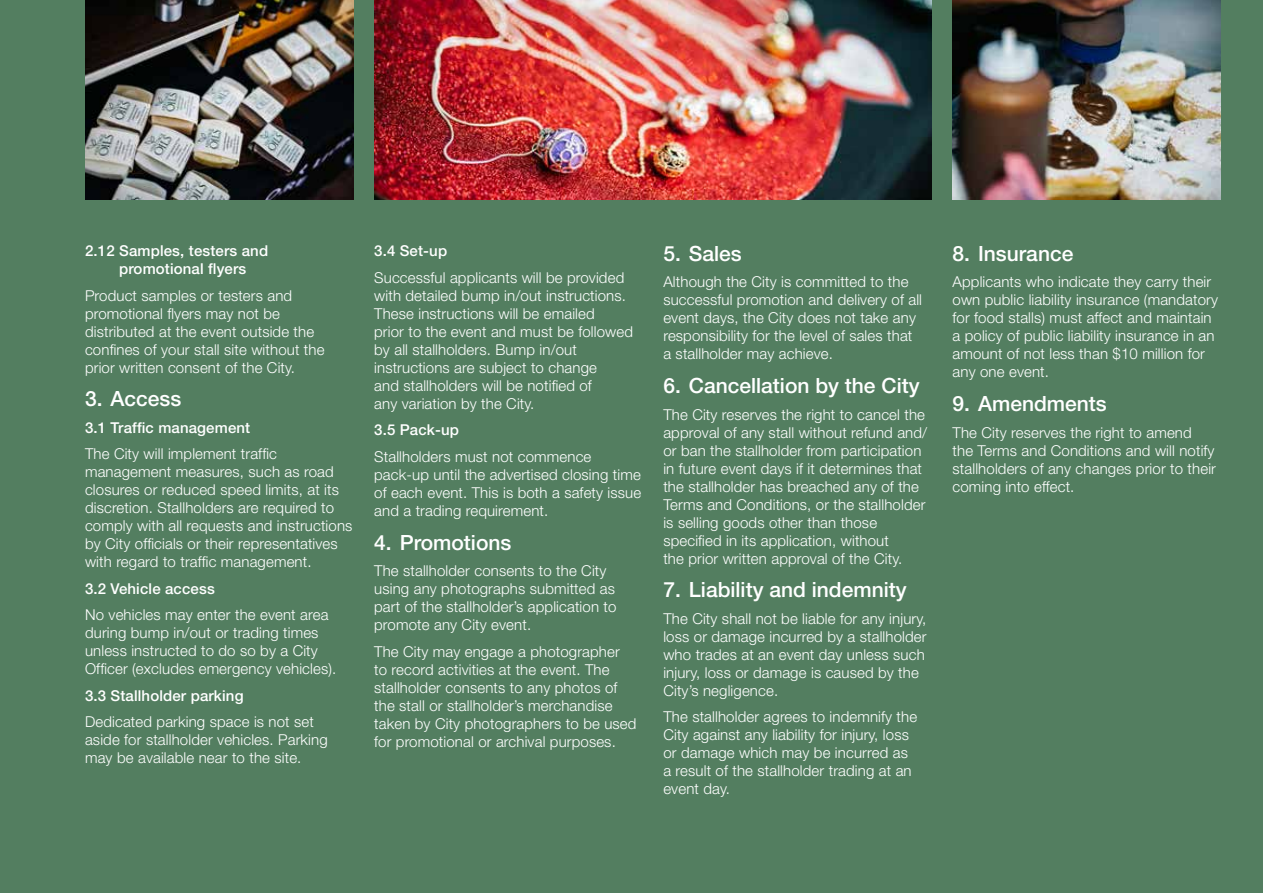
<style>
.page{position:relative;width:1263px;height:893px;background:#537e60}
.page>*{position:absolute;margin:0;border:0;box-sizing:border-box;transform-origin:0 0}
.t1{font:500 21px "Helvetica Neue";color:#fff}
.t2{font:300 15px/18px "Helvetica Neue";letter-spacing:.01em;color:#fff}
.t3{font:500 15px/18px "Helvetica Neue";letter-spacing:.01em;color:#fff}
</style>
<div class="page">
<img style="left:85px;top:0;width:268px;height:200px">
<img style="left:374px;top:0;width:557px;height:200px">
<img style="left:953px;top:0;width:267px;height:200px">
<p class="t3" style="left:119px;top:242px;width:151px;text-indent:-34px">2.12 Samples, testers and promotional flyers</p>
<p class="t2" style="left:85px;top:286px;width:241px">Product samples or testers and promotional flyers may not be distributed at the event outside the confines of your stall site without the prior written consent of the City.</p>
<h1 class="t1" style="left:85px;top:386px;width:98px">3. Access</h1>
<p class="t3" style="left:85px;top:418px;width:167px">3.1 Traffic management</p>
<p class="t2" style="left:85px;top:445px;width:269px">The City will implement traffic management measures, such as road closures or reduced speed limits, at its discretion. Stallholders are required to comply with all requests and instructions by City officials or their representatives with regard to traffic management.</p>
<p class="t3" style="left:85px;top:579px;width:131px">3.2 Vehicle access</p>
<p class="t2" style="left:85px;top:606px;width:253px">No vehicles may enter the event area during bump in/out or trading times unless instructed to do so by a City Officer (excludes emergency vehicles).</p>
<p class="t3" style="left:85px;top:686px;width:160px">3.3 Stallholder parking</p>
<p class="t2" style="left:85px;top:713px;width:244px">Dedicated parking space is not set aside for stallholder vehicles. Parking may be available near to the site.</p>
<p class="t3" style="left:374px;top:242px;width:74px">3.4 Set-up</p>
<p class="t2" style="left:374px;top:268px;width:260px">Successful applicants will be provided with detailed bump in/out instructions.<br>These instructions will be emailed<br>prior to the event and must be followed by all stallholders. Bump in/out instructions are subject to change<br>and stallholders will be notified of<br>any variation by the City.</p>
<p class="t3" style="left:374px;top:421px;width:86px">3.5 Pack-up</p>
<p class="t2" style="left:374px;top:447px;width:269px">Stallholders must not commence pack-up until the advertised closing time of each event. This is both a safety issue and a trading requirement.</p>
<h1 class="t1" style="left:374px;top:530px;width:139px">4. Promotions</h1>
<p class="t2" style="left:374px;top:561px;width:244px">The stallholder consents to the City using any photographs submitted as part of the stallholder’s application to promote any City event.</p>
<p class="t2" style="left:374px;top:642px;width:264px">The City may engage a photographer to record activities at the event. The stallholder consents to any photos of the stall or stallholder’s merchandise taken by City photographers to be used for promotional or archival purposes.</p>
<h1 class="t1" style="left:663px;top:241px;width:80px">5. Sales</h1>
<p class="t2" style="left:663px;top:273px;width:260px">Although the City is committed to the successful promotion and delivery of all event days, the City does not take any responsibility for the level of sales that a stallholder may achieve.</p>
<h1 class="t1" style="left:663px;top:373px;width:258px">6. Cancellation by the City</h1>
<p class="t2" style="left:663px;top:405px;width:265px">The City reserves the right to cancel the approval of any stall without refund and/ or ban the stallholder from participation in future event days if it determines that the stallholder has breached any of the Terms and Conditions, or the stallholder is selling goods other than those specified in its application, without<br>the prior written approval of the City.</p>
<h1 class="t1" style="left:663px;top:577px;width:245px">7. Liability and indemnity</h1>
<p class="t2" style="left:663px;top:609px;width:265px">The City shall not be liable for any injury, loss or damage incurred by a stallholder who trades at an event day unless such injury, loss or damage is caused by the City’s negligence.</p>
<p class="t2" style="left:663px;top:708px;width:255px">The stallholder agrees to indemnify the City against any liability for injury, loss or damage which may be incurred as a result of the stallholder trading at an event day.</p>
<h1 class="t1" style="left:952px;top:241px;width:122px">8. Insurance</h1>
<p class="t2" style="left:952px;top:273px;width:267px">Applicants who indicate they carry their own public liability insurance (mandatory for food stalls) must affect and maintain a policy of public liability insurance in an amount of not less than $10 million for any one event.</p>
<h1 class="t1" style="left:952px;top:391px;width:156px">9. Amendments</h1>
<p class="t2" style="left:952px;top:423px;width:265px">The City reserves the right to amend the Terms and Conditions and will notify stallholders of any changes prior to their coming into effect.</p>
</div>
